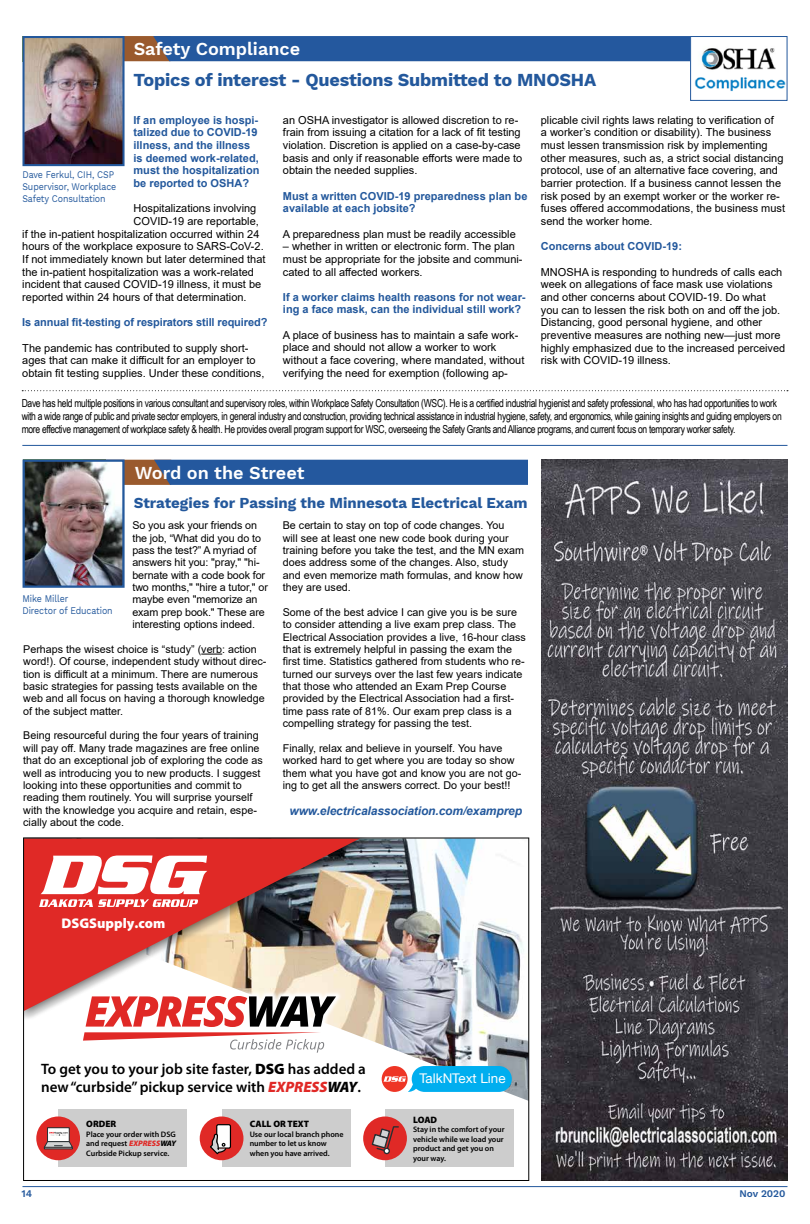
<style>
.page{position:relative;width:810px;height:1224px;background:#fff}
.page>*{position:absolute;margin:0;border:0;box-sizing:border-box;transform-origin:0 0}
.t1{font:600 18px "Work Sans";color:#fff}
.t2{font:700 18px "Work Sans";letter-spacing:-.01em;color:#23589c}
.t3{font:600 15.1px/18.1px "Myriad Pro";color:#000}
.t4{font:700 15px "Work Sans";color:#23589c}
.t5{font:900 14.1px "Myriad Pro";color:#fff}
.t6{font:13.4px "Helvetica Neue";color:#fff}
.t7{font:italic 700 12px "Arial";letter-spacing:-.01em;color:#23589c}
.t8{font:11px/12.6px "Arial";color:#000}
.t9{font:11px/13px "Arial Narrow";letter-spacing:-.03em;color:#000;scale:.95 1}
.t10{font:700 11px/12.6px "Arial";color:#23589c}
.t11{font:10.8px/12.4px "Arial";color:#000}
.t12{font:10px/12px "Work Sans";letter-spacing:-.01em;color:#23589c;scale:.88 1}
.t13{font:600 10px "Work Sans";color:#23589c}
.t14{font:900 9.3px "Myriad Pro";color:#000}
.t15{font:600 8px/9.6px "Myriad Pro";color:#000}
.s1{font-weight:900}
.s2{font-weight:900;font-style:italic;color:#e02926}
.s3{font-weight:900;font-style:italic}
</style>
<div class="page">
<hr style="left:22px;top:1186px;width:766px;height:1px;background:#23589c">
<svg style="left:22px;top:390px;width:766px;height:1px"></svg>
<svg style="left:201px;top:654px;width:21px;height:1px"></svg>
<svg style="left:125px;top:36px;width:565px;height:25px;background:#2b5896"></svg>
<img style="left:694px;top:48px;width:92px;height:44px">
<div style="left:690px;top:36px;width:98px;height:65px;border:1px solid #23589c"></div>
<img style="left:25px;top:39px;width:97px;height:124px">
<div style="left:22px;top:36px;width:103px;height:130px;border:2px solid #23589c"></div>
<svg style="left:125px;top:460px;width:403px;height:25px;background:#2f5893"></svg>
<img style="left:26px;top:462px;width:96px;height:123px">
<div style="left:23px;top:459px;width:102px;height:129px;border:2px solid #23589c"></div>
<hr style="left:22px;top:445px;width:766px;height:1px;background:#23589c">
<img style="left:23px;top:838px;width:506px;height:343px">
<img style="left:542px;top:460px;width:246px;height:721px">
<h1 class="t1" style="left:134px;top:38px;width:168px">Safety Compliance</h1>
<h1 class="t2" style="left:134px;top:70px;width:464px">Topics of interest - Questions Submitted to MNOSHA</h1>
<p class="t10" style="left:134px;top:114px;width:127px">If an employee is hospi&shy;talized due to COVID-19 illness, and the illness is deemed work-related, must the hospitalization be reported to OSHA?</p>
<p class="t8" style="left:134px;top:202px;width:124px">Hospitalizations involving</p>
<p class="t8" style="left:134px;top:215px;width:127px">COVID-19 are reportable,</p>
<p class="t8" style="left:22px;top:227px;width:239px">if the in-patient hospitalization occurred within 24</p>
<p class="t8" style="left:22px;top:240px;width:243px">hours of the workplace exposure to SARS-CoV-2.</p>
<p class="t8" style="left:22px;top:253px;width:245px">If not immediately known but later determined that</p>
<p class="t8" style="left:22px;top:265px;width:233px">the in-patient hospitalization was a work-related</p>
<p class="t8" style="left:22px;top:278px;width:241px">incident that caused COVID-19 illness, it must be</p>
<p class="t8" style="left:22px;top:291px;width:226px">reported within 24 hours of that determination.</p>
<p class="t10" style="left:22px;top:316px;width:247px">Is annual fit-testing of respirators still required?</p>
<p class="t8" style="left:22px;top:341px;width:244px">The pandemic has contributed to supply short&shy;ages that can make it difficult for an employer to obtain fit testing supplies. Under these conditions,</p>
<p class="t8" style="left:541px;top:114px;width:246px">plicable civil rights laws relating to verification of<br>a worker’s condition or disability). The business must lessen transmission risk by implementing other measures, such as, a strict social distancing protocol, use of an alternative face covering, and barrier protection. If a business cannot lessen the risk posed by an exempt worker or the worker re&shy;fuses offered accommodations, the business must send the worker home.</p>
<p class="t10" style="left:541px;top:240px;width:143px">Concerns about COVID-19:</p>
<p class="t8" style="left:541px;top:265px;width:246px">MNOSHA is responding to hundreds of calls each week on allegations of face mask use violations and other concerns about COVID-19. Do what you can to lessen the risk both on and off the job.<br>Distancing, good personal hygiene, and other preventive measures are nothing new—just more highly emphasized due to the increased perceived risk with COVID-19 illness.</p>
<p class="t8" style="left:283px;top:113px;width:241px">an OSHA investigator is allowed discretion to re&shy;frain from issuing a citation for a lack of fit testing violation. Discretion is applied on a case-by-case basis and only if reasonable efforts were made to obtain the needed supplies.</p>
<p class="t10" style="left:283px;top:190px;width:246px">Must a written COVID-19 preparedness plan be available at each jobsite?</p>
<p class="t8" style="left:283px;top:227px;width:234px">A preparedness plan must be readily accessible</p>
<p class="t8" style="left:283px;top:240px;width:241px">– whether in written or electronic form. The plan must be appropriate for the jobsite and communi&shy;cated to all affected workers.</p>
<p class="t10" style="left:283px;top:291px;width:244px">If a worker claims health reasons for not wear&shy;ing a face mask, can the individual still work?</p>
<p class="t8" style="left:283px;top:328px;width:243px">A place of business has to maintain a safe work&shy;place and should not allow a worker to work without a face covering, where mandated, without verifying the need for exemption (following ap-</p>
<p class="t9" style="left:22px;top:396px;width:802px">Dave has held multiple positions in various consultant and supervisory roles, within Workplace Safety Consultation (WSC). He is a certified industrial hygienist and safety professional, who has had opportunities to work with a wide range of public and private sector employers, in general industry and construction, providing technical assistance in industrial hygiene, safety, and ergonomics, while gaining insights and guiding employers on more effective management of workplace safety &amp; health. He provides overall program support for WSC, overseeing the Safety Grants and Alliance programs, and current focus on temporary worker safety.</p>
<p class="t12" style="left:22px;top:169px;width:108px">Dave Ferkul, CIH, CSP<br>Supervisor, Workplace<br>Safety Consultation</p>
<h1 class="t1" style="left:135px;top:462px;width:171px">Word on the Street</h1>
<h1 class="t1" style="left:135px;top:469px;width:171px">Word on the Street</h1>
<h3 class="t4" style="left:134px;top:494px;width:395px">Strategies for Passing the Minnesota Electrical Exam</h3>
<p class="t11" style="left:132px;top:519px;width:137px">So you ask your friends on the job, “What did you do to pass the test?” A myriad of answers hit you: "pray," "hi&shy;bernate with a code book for two months," "hire a tutor," or maybe even "memorize an exam prep book." These are interesting options indeed.</p>
<p class="t11" style="left:23px;top:643px;width:245px">Perhaps the wisest choice is “study” (verb: action word!). Of course, independent study without direc&shy;tion is difficult at a minimum. There are numerous basic strategies for passing tests available on the web and all focus on having a thorough knowledge of the subject matter.</p>
<p class="t11" style="left:23px;top:729px;width:241px">Being resourceful during the four years of training will pay off. Many trade magazines are free online that do an exceptional job of exploring the code as well as introducing you to new products. I suggest looking into these opportunities and commit to reading them routinely. You will surprise yourself with the knowledge you acquire and retain, espe&shy;cially about the code.</p>
<p class="t12" style="left:22px;top:593px;width:104px">Mike Miller<br>Director of Education</p>
<p class="t11" style="left:283px;top:519px;width:243px">Be certain to stay on top of code changes. You<br>will see at least one new code book during your training before you take the test, and the MN exam does address some of the changes. Also, study and even memorize math formulas, and know how they are used.</p>
<p class="t11" style="left:283px;top:606px;width:245px">Some of the best advice I can give you is be sure to consider attending a live exam prep class. The Electrical Association provides a live, 16-hour class that is extremely helpful in passing the exam the first time. Statistics gathered from students who re&shy;turned our surveys over the last few years indicate that those who attended an Exam Prep Course provided by the Electrical Association had a first&shy;time pass rate of 81%. Our exam prep class is a compelling strategy for passing the test.</p>
<p class="t11" style="left:283px;top:742px;width:240px">Finally, relax and believe in yourself. You have worked hard to get where you are today so show them what you have got and know you are not go&shy;ing to get all the answers correct. Do your best!!</p>
<p class="t7" style="left:290px;top:803px;width:234px">www.electricalassociation.com/examprep</p>
<p class="t5" style="left:62px;top:913px;width:105px">DSGSupply.com</p>
<h2 class="t3" style="left:41px;top:1059px;width:326px">To get you to your job site faster, <span class="s1">DSG</span> has added a new “curbside” pickup service with <span class="s2">EXPRESS</span><span class="s3">WAY</span>.</h2>
<p class="t14" style="left:86px;top:1118px;width:31px">ORDER</p>
<p class="t15" style="left:86px;top:1129px;width:91px;text-align:justify">Place your order with DSG and request <span class="s2">EXPRESS</span><span class="s3">WAY </span>Curbside Pickup service.</p>
<p class="t14" style="left:250px;top:1118px;width:61px">CALL OR TEXT</p>
<p class="t15" style="left:250px;top:1129px;width:95px">Use our local branch phone number to let us know when you have arrived.</p>
<p class="t6" style="left:419px;top:1069px;width:88px">TalkNText Line</p>
<p class="t14" style="left:413px;top:1113px;width:26px">LOAD</p>
<p class="t15" style="left:413px;top:1125px;width:93px">Stay in the comfort of your vehicle while we load your product and get you on your way.</p>
<p class="t13" style="left:22px;top:1187px;width:12px">14</p>
<p class="t13" style="left:739px;top:1187px;width:48px">Nov 2020</p>
</div>
